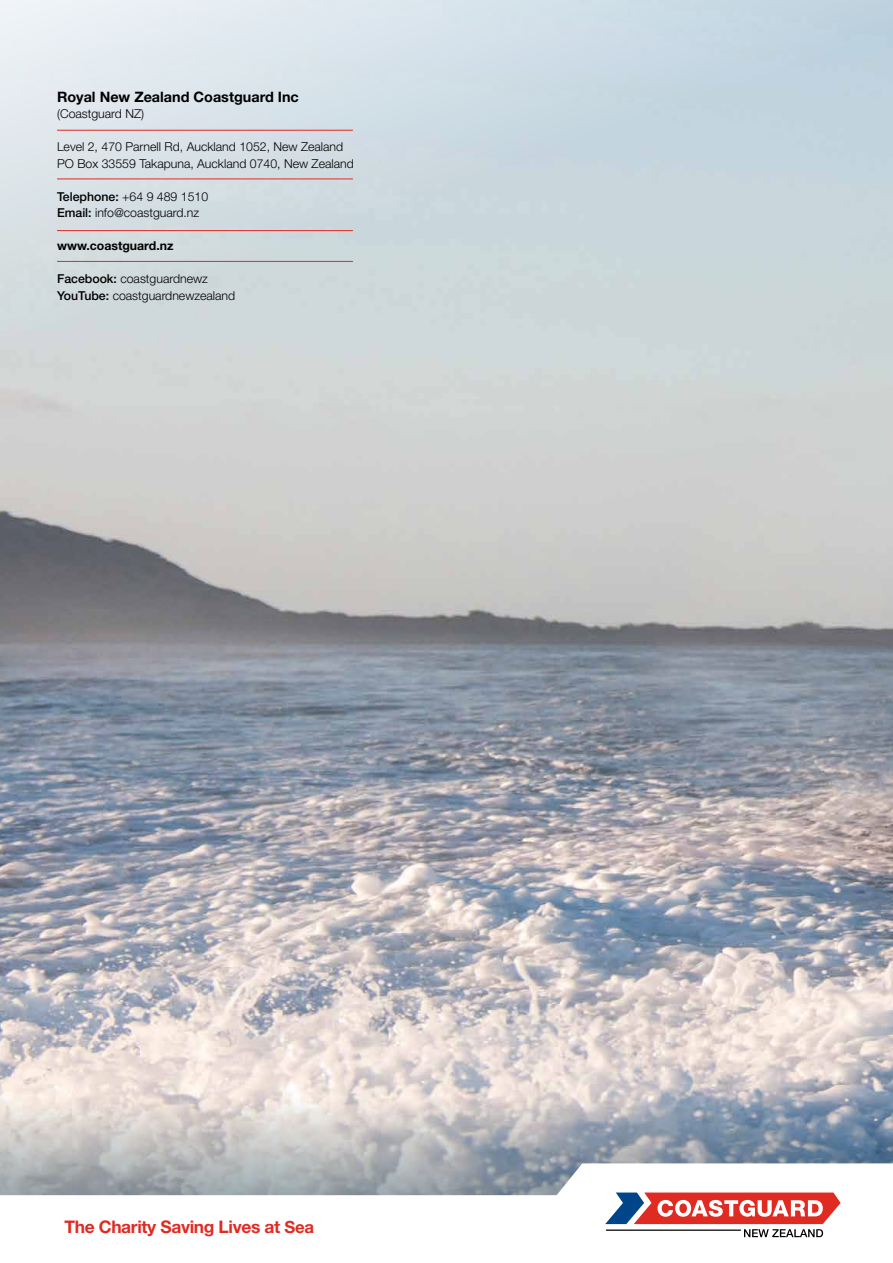
<style>
.page{position:relative;width:893px;height:1263px;background:#fff}
.page>*{position:absolute;margin:0;border:0;box-sizing:border-box;transform-origin:0 0}
.t1{font:700 17.4px "Helvetica Neue";letter-spacing:-.02em;color:#e02b23}
.t2{font:700 14.4px "Helvetica Neue";color:#000}
.t3{font:300 12.3px/16.5px "Helvetica Neue";color:#000}
.t4{font:700 12.3px "Helvetica Neue";color:#000}
.s1{font-weight:500}
.s2{font-size:16.8px}
</style>
<div class="page">
<img style="left:0;top:0;width:893px;height:978px">
<svg style="left:0;top:978px;width:893px;height:185px;background:#ccc7c8"></svg>
<svg style="left:0;top:1163px;width:893px;height:75px"></svg>
<svg style="left:605px;top:1192px;width:236px;height:45px"></svg>
<hr style="left:57px;top:130px;width:296px;height:1px;background:#e02b23">
<hr style="left:57px;top:178px;width:296px;height:1px;background:#e02b23">
<hr style="left:57px;top:230px;width:296px;height:1px;background:#e02b23">
<hr style="left:57px;top:261px;width:296px;height:1px;background:#e02b23">
<p class="t2" style="left:57px;top:88px;width:243px">Royal New Zealand Coastguard Inc</p>
<p class="t3" style="left:57px;top:105px;width:89px">(Coastguard NZ)</p>
<p class="t3" style="left:57px;top:138px;width:298px">Level 2, 470 Parnell Rd, Auckland 1052, New Zealand<br>PO Box 33559 Takapuna, Auckland 0740, New Zealand</p>
<p class="t3" style="left:57px;top:188px;width:153px"><span class="s1">Telephone:</span> +64 9 489 1510<br><span class="s1">Email:</span> info@coastguard.nz</p>
<p class="t4" style="left:57px;top:238px;width:118px">www.coastguard.nz</p>
<p class="t3" style="left:57px;top:270px;width:180px"><span class="s1">Facebook:</span> coastguardnewz<br><span class="s1">YouTube:</span> coastguardnewzealand</p>
<h1 class="t1" style="left:64px;top:1216px;width:251px">The Charity Saving Lives at <span class="s2">Sea</span></h1>
</div>
